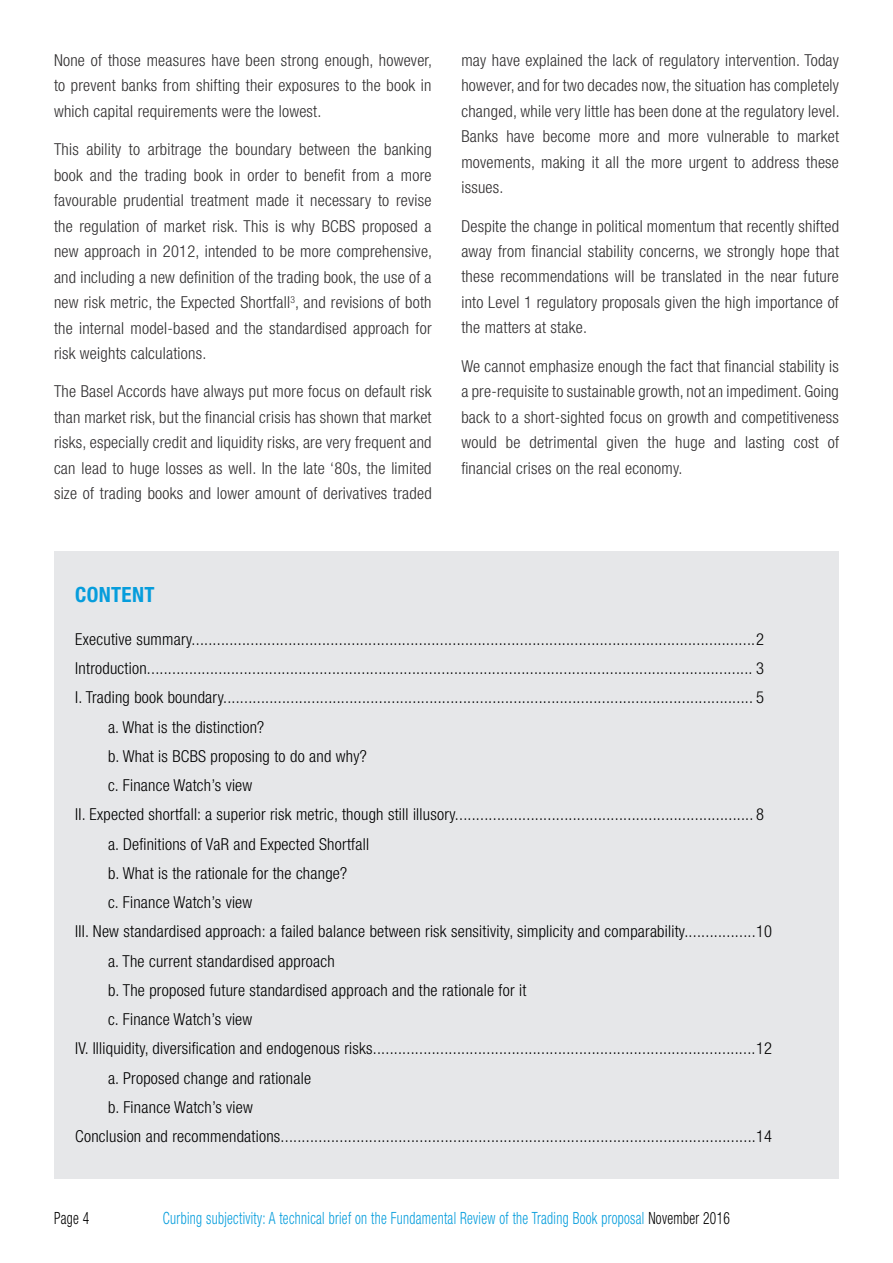
<style>
.page{position:relative;width:893px;height:1263px;background:#fff}
.page>*{position:absolute;margin:0;border:0;box-sizing:border-box;transform-origin:0 0}
.t1{font:700 condensed 21px "Helvetica Neue LT Std";letter-spacing:.015em;color:#069ddc}
.t2{font:300 condensed 16.8px "Helvetica Neue LT Std";letter-spacing:.025em;color:#069ddc;scale:.8 1}
.t3{font:300 condensed 16.8px "Helvetica Neue LT Std";color:#000;scale:.8 1}
.t4{font:300 condensed 16.5px/25.5px "Helvetica Neue LT Std";letter-spacing:.015em;color:#312f30;text-align:justify}
.t5{font:300 condensed 16.5px "Helvetica Neue LT Std";letter-spacing:.015em;color:#000}
.s1{color:#000}
</style>
<div class="page">
<div style="left:54px;top:551px;width:785px;height:628px;background:#e6e7e9"></div>
<p class="t4" style="left:54px;top:47px;width:380px">None of those measures have been strong enough, however, to prevent banks from shifting their exposures to the book in which capital requirements were the lowest.</p>
<p class="t4" style="left:54px;top:136px;width:380px">This ability to arbitrage the boundary between the banking book and the trading book in order to benefit from a more favourable prudential treatment made it necessary to revise the regulation of market risk. This is why BCBS proposed a new approach in 2012, intended to be more comprehensive, and including a new definition of the trading book, the use of a new risk metric, the Expected Shortfall<sup>3</sup>, and revisions of both the internal model-based and the standardised approach for risk weights calculations.</p>
<p class="t4" style="left:54px;top:379px;width:379px">The Basel Accords have always put more focus on default risk than market risk, but the financial crisis has shown that market risks, especially credit and liquidity risks, are very frequent and can lead to huge losses as well. In the late ‘80s, the limited size of trading books and lower amount of derivatives traded</p>
<p class="t4" style="left:461px;top:47px;width:380px">may have explained the lack of regulatory intervention. Today however, and for two decades now, the situation has completely changed, while very little has been done at the regulatory level.<br>Banks have become more and more vulnerable to market movements, making it all the more urgent to address these issues.</p>
<p class="t4" style="left:461px;top:213px;width:379px">Despite the change in political momentum that recently shifted away from financial stability concerns, we strongly hope that these recommendations will be translated in the near future into Level 1 regulatory proposals given the high importance of the matters at stake.</p>
<p class="t4" style="left:461px;top:353px;width:379px">We cannot emphasize enough the fact that financial stability is a pre-requisite to sustainable growth, not an impediment. Going back to a short-sighted focus on growth and competitiveness would be detrimental given the huge and lasting cost of financial crises on the real economy.</p>
<p class="t1" style="left:75px;top:582px;width:81px">CONTENT</p>
<p class="t5" style="left:75px;top:629px;width:690px">Executive summary......................................................................................................................................2</p>
<p class="t5" style="left:75px;top:659px;width:690px">Introduction................................................................................................................................................ 3</p>
<p class="t5" style="left:75px;top:688px;width:690px">I. Trading book boundary.............................................................................................................................. 5</p>
<p class="t5" style="left:108px;top:717px;width:158px">a. What is the distinction?</p>
<p class="t5" style="left:108px;top:746px;width:260px">b. What is BCBS proposing to do and why?</p>
<p class="t5" style="left:108px;top:776px;width:146px">c. Finance Watch’s view</p>
<p class="t5" style="left:75px;top:805px;width:690px">II. Expected shortfall: a superior risk metric, though still illusory....................................................................... 8</p>
<p class="t5" style="left:108px;top:834px;width:263px">a. Definitions of VaR and Expected Shortfall</p>
<p class="t5" style="left:108px;top:864px;width:241px">b. What is the rationale for the change?</p>
<p class="t5" style="left:108px;top:893px;width:146px">c. Finance Watch’s view</p>
<p class="t5" style="left:75px;top:922px;width:698px">III. New standardised approach: a failed balance between risk sensitivity, simplicity and comparability.................10</p>
<p class="t5" style="left:108px;top:951px;width:228px">a. The current standardised approach</p>
<p class="t5" style="left:108px;top:981px;width:420px">b. The proposed future standardised approach and the rationale for it</p>
<p class="t5" style="left:108px;top:1010px;width:146px">c. Finance Watch’s view</p>
<p class="t5" style="left:75px;top:1039px;width:698px">IV. Illiquidity, diversification and endogenous risks...........................................................................................12</p>
<p class="t5" style="left:108px;top:1068px;width:205px">a. Proposed change and rationale</p>
<p class="t5" style="left:108px;top:1098px;width:146px">b. Finance Watch’s view</p>
<p class="t5" style="left:75px;top:1127px;width:698px">Conclusion and recommendations.................................................................................................................14</p>
<p class="t3" style="left:54px;top:1208px;width:46px">Page 4</p>
<p class="t2" style="left:163px;top:1208px;width:710px">Curbing subjectivity: A technical brief on the Fundamental Review of the Trading Book proposal <span class="s1">November 2016</span></p>
</div>
